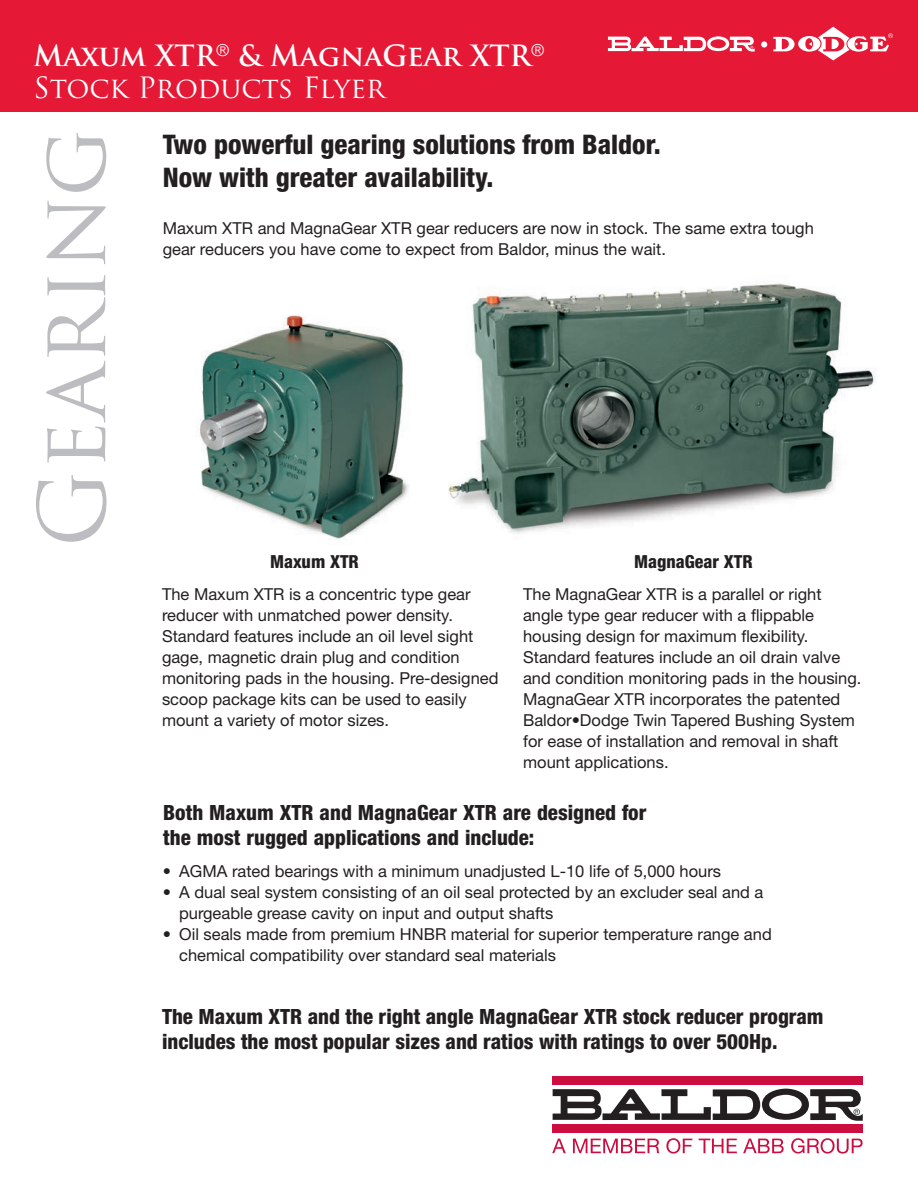
<style>
.page{position:relative;width:918px;height:1188px;background:#fff}
.page>*{position:absolute;margin:0;border:0;box-sizing:border-box;transform-origin:0 0}
.t1{font:90px "Trajan Pro";letter-spacing:-.005em;color:#bcbdc0}
.t2{font:700 28.5px/32.2px "Trajan Pro";color:#fff}
.t3{font:800 condensed 27px/32.4px "Helvetica Neue LT Std";color:#231f20}
.t4{font:800 condensed 21px/24.6px "Helvetica Neue LT Std";color:#231f20}
.t5{font:800 condensed 18px "Helvetica Neue LT Std";color:#231f20}
.t6{font:16.5px/21px "Helvetica Neue LT Std";color:#231f20}
.s1{font-weight:400}
.s2{font-weight:800;font-stretch:condensed}
</style>
<div class="page">
<div style="left:0;top:0;width:918px;height:112px;background:#e51836"></div>
<div style="left:552px;top:1076px;width:311px;height:9px;background:#cd0d40"></div>
<div style="left:552px;top:1125px;width:311px;height:8px;background:#cd0d40"></div>
<svg style="left:553px;top:1089px;width:310px;height:32px"></svg>
<svg style="left:552px;top:1139px;width:14px;height:14px"></svg>
<svg style="left:573px;top:1139px;width:86px;height:14px"></svg>
<svg style="left:666px;top:1138px;width:26px;height:16px"></svg>
<svg style="left:699px;top:1139px;width:38px;height:14px"></svg>
<svg style="left:743px;top:1139px;width:41px;height:14px"></svg>
<svg style="left:791px;top:1138px;width:72px;height:16px"></svg>
<img style="left:200px;top:315px;width:209px;height:225px">
<img style="left:448px;top:283px;width:428px;height:251px">
<svg style="left:608px;top:36px;width:147px;height:16px"></svg>
<div style="left:761px;top:41px;width:6px;height:7px;background:#fff;border-radius:50%"></div>
<svg style="left:773px;top:27px;width:120px;height:33px"></svg>
<h2 class="t2" style="left:33px;top:40px;width:512px">Maxum XTR<sup>®</sup> &amp; MagnaGear XTR<sup>®<br></sup><span class="s1">Stock Products Flyer</span></h2>
<h1 class="t1" style="left:15px;top:548px;width:421px;rotate:-90deg">Gearing</h1>
<h3 class="t3" style="left:163px;top:128px;width:500px">Two powerful gearing solutions from Baldor.<br>Now with greater availability.</h3>
<p class="t6" style="left:163px;top:218px;width:653px">Maxum XTR and MagnaGear XTR gear reducers are now in stock. The same extra tough gear reducers you have come to expect from Baldor, minus the wait.</p>
<p class="t5" style="left:270px;top:550px;width:90px">Maxum XTR</p>
<p class="t6" style="left:162px;top:583px;width:338px">The Maxum XTR is a concentric type gear reducer with unmatched power density.<br>Standard features include an oil level sight gage, magnetic drain plug and condition monitoring pads in the housing. Pre-designed scoop package kits can be used to easily mount a variety of motor sizes.</p>
<p class="t5" style="left:634px;top:550px;width:120px">MagnaGear XTR</p>
<p class="t6" style="left:523px;top:583px;width:340px">The MagnaGear XTR is a parallel or right angle type gear reducer with a flippable housing design for maximum flexibility.<br>Standard features include an oil drain valve and condition monitoring pads in the housing.<br>MagnaGear XTR incorporates the patented Baldor<span class="s2">•</span>Dodge Twin Tapered Bushing System for ease of installation and removal in shaft mount applications.</p>
<p class="t4" style="left:163px;top:800px;width:485px">Both Maxum XTR and MagnaGear XTR are designed for the most rugged applications and include:</p>
<p class="t6" style="left:163px;top:861px;width:560px">• AGMA rated bearings with a minimum unadjusted L-10 life of 5,000 hours</p>
<p class="t6" style="left:179px;top:882px;width:586px;text-indent:-16px">• A dual seal system consisting of an oil seal protected by an excluder seal and a purgeable grease cavity on input and output shafts</p>
<p class="t6" style="left:179px;top:924px;width:594px;text-indent:-16px">• Oil seals made from premium HNBR material for superior temperature range and chemical compatibility over standard seal materials</p>
<p class="t4" style="left:162px;top:1004px;width:663px">The Maxum XTR and the right angle MagnaGear XTR stock reducer program includes the most popular sizes and ratios with ratings to over 500Hp.</p>
</div>
